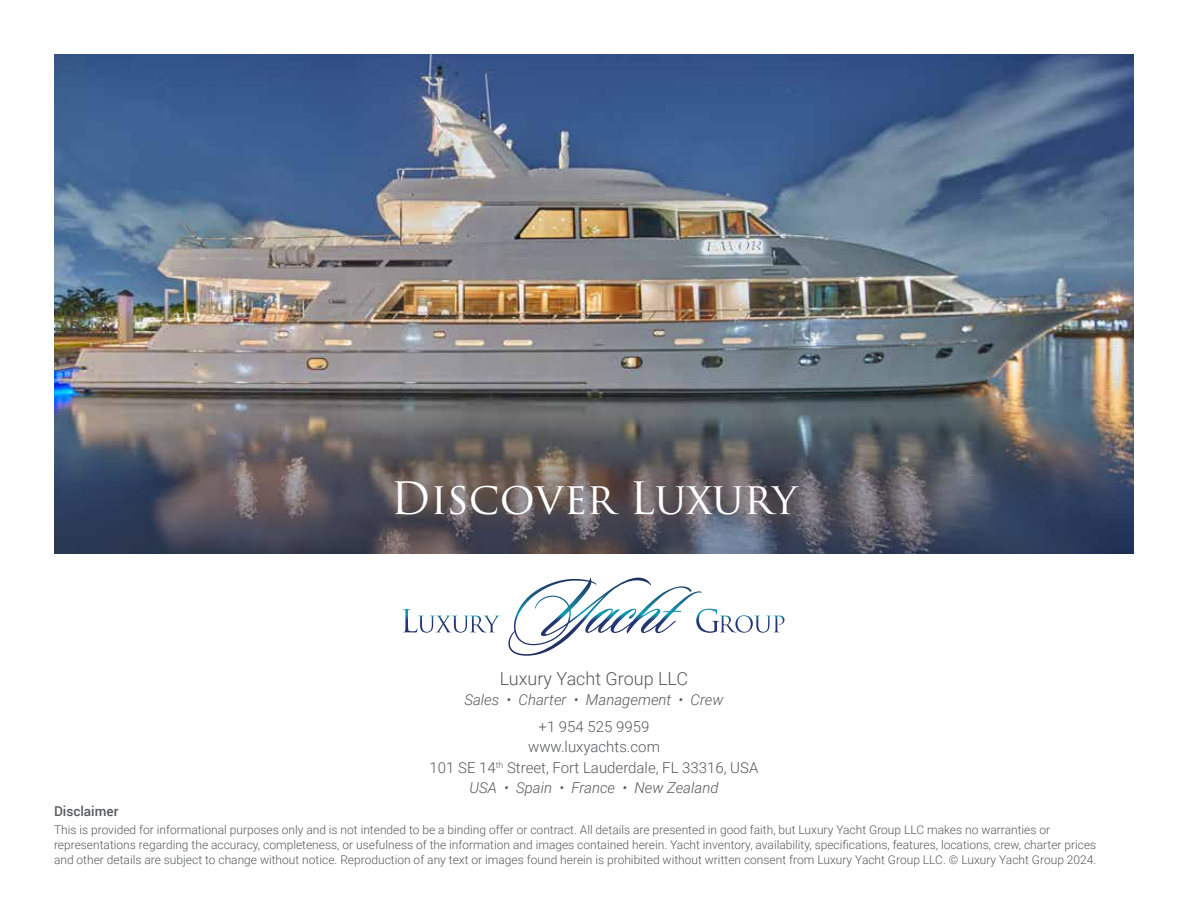
<style>
.page{position:relative;width:1188px;height:918px;background:#fff}
.page>*{position:absolute;margin:0;border:0;box-sizing:border-box;transform-origin:0 0}
.t1{font:43.5px "Trajan Pro 3";color:#fff}
.t2{font:300 18px "Roboto";color:#58595b}
.t3{font:300 15px/20.2px "Roboto";color:#58595b;text-align:center}
.t4{font:italic 300 15px "Roboto";color:#58595b}
.t5{font:500 13.5px "Roboto";color:#58595b}
.t6{font:300 12px/15px "Roboto";color:#58595b}
.s1{font-style:italic}
</style>
<div class="page">
<img style="left:54px;top:54px;width:1080px;height:357px">
<svg style="left:54px;top:411px;width:1080px;height:143px;background:#585962"></svg>
<svg style="left:508px;top:578px;width:153px;height:78px"></svg>
<h1 class="t1" style="left:391px;top:468px;width:408px">Discover Luxury</h1>
<h2 class="t2" style="left:500px;top:666px;width:190px">Luxury Yacht Group LLC</h2>
<p class="t4" style="left:464px;top:689px;width:261px">Sales • Charter • Management • Crew</p>
<p class="t3" style="left:430px;top:716px;width:330px">+1 954 525 9959<br>www.luxyachts.com<br>101 SE 14<sup>th</sup> Street, Fort Lauderdale, FL 33316, USA<br><span class="s1">USA • Spain • France • New Zealand</span></p>
<p class="t5" style="left:54px;top:802px;width:66px">Disclaimer</p>
<p class="t6" style="left:54px;top:822px;width:1044px">This is provided for informational purposes only and is not intended to be a binding offer or contract. All details are presented in good faith, but Luxury Yacht Group LLC makes no warranties or representations regarding the accuracy, completeness, or usefulness of the information and images contained herein. Yacht inventory, availability, specifications, features, locations, crew, charter prices and other details are subject to change without notice. Reproduction of any text or images found herein is prohibited without written consent from Luxury Yacht Group LLC. © Luxury Yacht Group 2024.</p>
</div>
